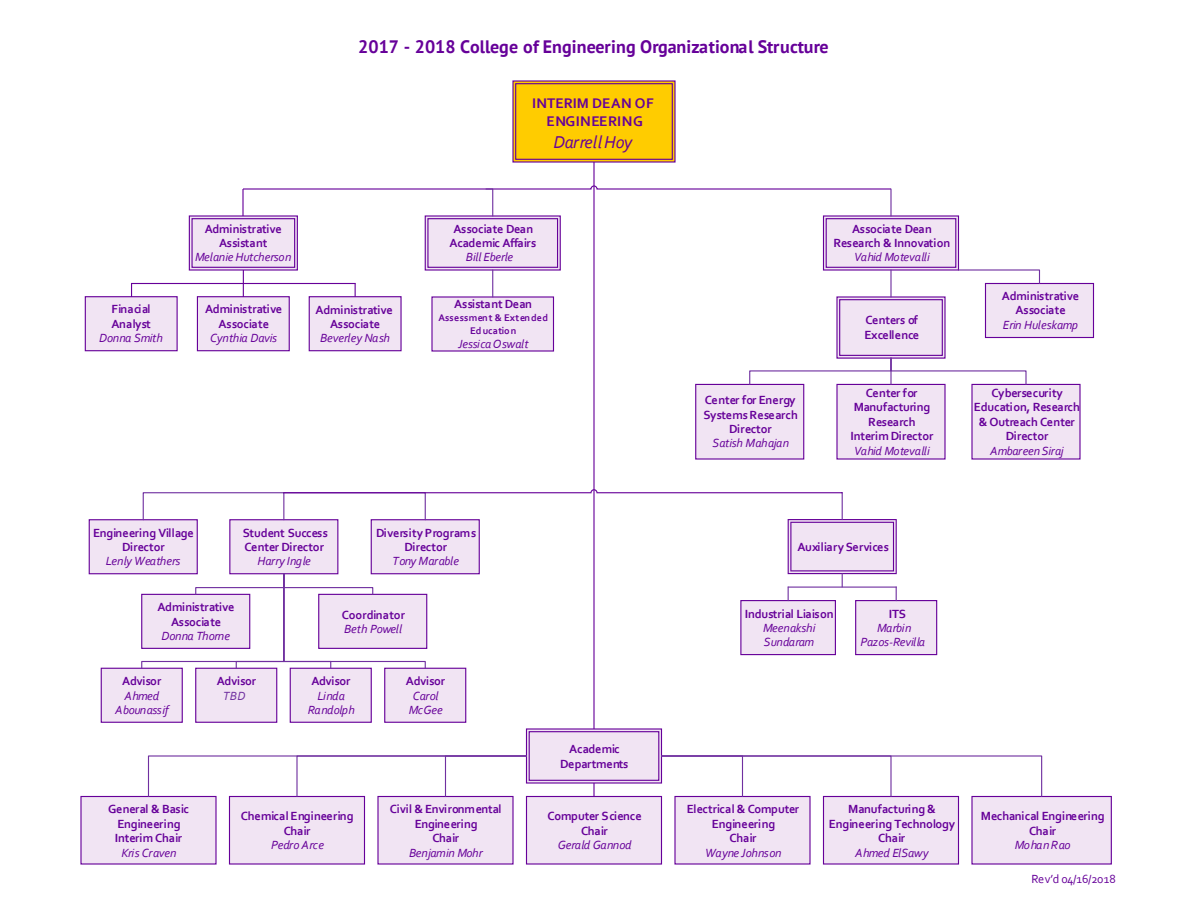
<style>
.page{position:relative;width:1188px;height:918px;background:#fff}
.page>*{position:absolute;margin:0;border:0;box-sizing:border-box;transform-origin:0 0}
.t1{font:700 18px "PT Sans";color:#609}
.t2{font:italic 18px "Corbel";letter-spacing:-.015em;color:#609}
.t3{font:700 14.7px/18px "Corbel";letter-spacing:.01em;color:#609;text-align:center}
.t4{font:700 12.45px "Corbel";letter-spacing:-.01em;color:#609}
.t5{font:italic 12.45px "Corbel";letter-spacing:-.015em;color:#609}
.t6{font:italic 12.45px "Corbel";letter-spacing:-.035em;color:#609}
.t7{font:700 12.45px "Corbel";letter-spacing:.01em;color:#609}
.t8{font:italic 12.45px "Corbel";letter-spacing:-.04em;color:#609}
.t9{font:italic 12.45px "Corbel";letter-spacing:.01em;color:#609}
.t10{font:italic 12.45px "Corbel";letter-spacing:.035em;color:#609}
.t11{font:italic 12.45px "Corbel";letter-spacing:-.045em;color:#609}
.t12{font:italic 12.45px "Corbel";color:#7030a0}
.t13{font:700 12.3px/14.4px "Corbel";letter-spacing:-.01em;color:#609;text-align:center}
.t14{font:italic 12.3px "Corbel";letter-spacing:-.015em;color:#609}
.t15{font:12.3px "Corbel";letter-spacing:.005em;color:#609}
.t16{font:italic 12.3px "Corbel";letter-spacing:-.035em;color:#609}
.t17{font:700 10.2px/12.6px "Corbel";letter-spacing:.02em;color:#609;text-align:center}
</style>
<div class="page">
<svg style="left:512px;top:80px;width:164px;height:83px;background:#f2bc10"></svg>
<div style="left:836px;top:384px;width:110px;height:76px;background:#f1e4f3"></div>
<div style="left:695px;top:384px;width:109px;height:76px;background:#f1e4f3;border:1px solid #609"></div>
<div style="left:526px;top:796px;width:136px;height:69px;background:#f1e4f3;border:1px solid #609"></div>
<div style="left:674px;top:796px;width:137px;height:69px;background:#f1e4f3"></div>
<div style="left:229px;top:796px;width:136px;height:69px;background:#f1e4f3;border:1px solid #609"></div>
<div style="left:823px;top:796px;width:136px;height:69px;background:#f1e4f3;border:1px solid #609"></div>
<div style="left:377px;top:796px;width:137px;height:69px;background:#f1e4f3"></div>
<div style="left:971px;top:796px;width:141px;height:69px;background:#f1e4f3;border:1px solid #609"></div>
<div style="left:80px;top:796px;width:137px;height:69px;background:#f1e4f3"></div>
<hr style="left:593px;top:162px;width:2px;height:567px;background:#609">
<div style="left:195px;top:668px;width:82px;height:55px;background:#f1e4f3;border:1px solid #609"></div>
<div style="left:855px;top:600px;width:82px;height:55px;background:#f1e4f3;border:1px solid #609"></div>
<div style="left:101px;top:668px;width:82px;height:55px;background:#f1e4f3;border:1px solid #609"></div>
<div style="left:290px;top:668px;width:82px;height:55px;background:#f1e4f3;border:1px solid #609"></div>
<div style="left:971px;top:384px;width:110px;height:76px;background:#f1e4f3"></div>
<div style="left:384px;top:668px;width:82px;height:55px;background:#f1e4f3;border:1px solid #609"></div>
<div style="left:985px;top:283px;width:109px;height:55px;background:#f1e4f3;border:1px solid #609"></div>
<div style="left:89px;top:519px;width:109px;height:55px;background:#f1e4f3;border:1px solid #609"></div>
<svg style="left:147px;top:728px;width:896px;height:70px"></svg>
<div style="left:85px;top:296px;width:93px;height:55px;background:#f1e4f3;border:1px solid #609"></div>
<svg style="left:131px;top:185px;width:910px;height:201px"></svg>
<svg style="left:141px;top:489px;width:756px;height:180px"></svg>
<h1 class="t1" style="left:358px;top:35px;width:472px">2017 - 2018 College of Engineering Organizational Structure</h1>
<p class="t3" style="left:532px;top:94px;width:123px">INTERIM DEAN OF<br>ENGINEERING</p>
<h1 class="t2" style="left:554px;top:131px;width:80px">Darrell Hoy</h1>
<p class="t13" style="left:111px;top:301px;width:41px;line-height:14.9px;text-align:left">Finacial<br>Analyst</p>
<p class="t5" style="left:99px;top:330px;width:65px">Donna Smith</p>
<p class="t13" style="left:205px;top:221px;width:79px">Administrative</p>
<p class="t4" style="left:219px;top:235px;width:50px">Assistant</p>
<p class="t14" style="left:195px;top:250px;width:98px">Melanie Hutcherson</p>
<p class="t4" style="left:205px;top:301px;width:79px">Administrative</p>
<p class="t13" style="left:219px;top:316px;width:52px">Associate</p>
<p class="t5" style="left:210px;top:330px;width:68px">Cynthia Davis</p>
<p class="t4" style="left:316px;top:302px;width:79px">Administrative</p>
<p class="t13" style="left:330px;top:317px;width:52px">Associate</p>
<p class="t5" style="left:320px;top:331px;width:71px">Beverley Nash</p>
<p class="t13" style="left:453px;top:221px;width:82px">Associate Dean</p>
<p class="t4" style="left:449px;top:235px;width:88px">Academic Affairs</p>
<p class="t14" style="left:466px;top:250px;width:49px">Bill Eberle</p>
<p class="t4" style="left:454px;top:296px;width:79px">Assistant Dean</p>
<p class="t17" style="left:438px;top:311px;width:111px">Assessment &amp; Extended<br>Education</p>
<p class="t14" style="left:458px;top:336px;width:72px">JessicaOswalt</p>
<p class="t13" style="left:93px;top:525px;width:102px">Engineering Village<br>Director</p>
<p class="t5" style="left:106px;top:554px;width:76px">Lenly Weathers</p>
<p class="t13" style="left:243px;top:525px;width:87px">Student Success</p>
<p class="t4" style="left:244px;top:539px;width:81px">Center Director</p>
<p class="t14" style="left:258px;top:554px;width:55px">Harry Ingle</p>
<p class="t4" style="left:157px;top:599px;width:79px">Administrative</p>
<p class="t13" style="left:171px;top:614px;width:52px">Associate</p>
<p class="t8" style="left:162px;top:628px;width:70px">Donna Thorne</p>
<p class="t13" style="left:376px;top:525px;width:102px">DiversityPrograms</p>
<p class="t4" style="left:404px;top:539px;width:44px">Director</p>
<p class="t14" style="left:393px;top:554px;width:68px">Tony Marable</p>
<p class="t13" style="left:342px;top:607px;width:65px">Coordinator</p>
<p class="t5" style="left:344px;top:621px;width:60px">Beth Powell</p>
<p class="t13" style="left:122px;top:674px;width:41px">Advisor</p>
<p class="t5" style="left:125px;top:688px;width:36px">Ahmed</p>
<p class="t14" style="left:115px;top:702px;width:55px">Abounassif</p>
<p class="t13" style="left:217px;top:674px;width:41px">Advisor</p>
<p class="t12" style="left:223px;top:688px;width:24px">TBD</p>
<p class="t13" style="left:311px;top:674px;width:41px">Advisor</p>
<p class="t5" style="left:318px;top:688px;width:29px">Linda</p>
<p class="t16" style="left:308px;top:702px;width:49px">Randolph</p>
<p class="t13" style="left:108px;top:802px;width:82px">General &amp; Basic</p>
<p class="t4" style="left:117px;top:816px;width:65px">Engineering</p>
<p class="t13" style="left:115px;top:831px;width:69px">Interim Chair</p>
<p class="t5" style="left:121px;top:845px;width:57px">Kris Craven</p>
<p class="t4" style="left:241px;top:809px;width:114px">ChemicalEngineering</p>
<p class="t13" style="left:284px;top:823px;width:28px">Chair</p>
<p class="t9" style="left:271px;top:837px;width:54px">PedroArce</p>
<p class="t13" style="left:406px;top:674px;width:41px">Advisor</p>
<p class="t5" style="left:413px;top:688px;width:27px">Carol</p>
<p class="t14" style="left:409px;top:702px;width:35px">McGee</p>
<p class="t13" style="left:390px;top:802px;width:113px">Civil &amp; Environmental</p>
<p class="t4" style="left:415px;top:816px;width:65px">Engineering</p>
<p class="t13" style="left:432px;top:831px;width:28px">Chair</p>
<p class="t6" style="left:409px;top:845px;width:75px">Benjamin Mohr</p>
<p class="t13" style="left:569px;top:742px;width:52px">Academic</p>
<p class="t4" style="left:560px;top:756px;width:70px">Departments</p>
<p class="t4" style="left:548px;top:809px;width:96px">Computer Science</p>
<p class="t13" style="left:581px;top:823px;width:28px">Chair</p>
<p class="t6" style="left:558px;top:837px;width:75px">Gerald Gannod</p>
<p class="t4" style="left:705px;top:392px;width:92px">Center for Energy</p>
<p class="t13" style="left:703px;top:407px;width:96px">SystemsResearch<br>Director</p>
<p class="t14" style="left:713px;top:436px;width:78px">Satish Mahajan</p>
<p class="t13" style="left:852px;top:221px;width:82px">Associate Dean</p>
<p class="t4" style="left:833px;top:235px;width:119px">Research &amp; Innovation</p>
<p class="t14" style="left:854px;top:250px;width:77px">Vahid Motevalli</p>
<p class="t13" style="left:865px;top:313px;width:54px">Centers of</p>
<p class="t4" style="left:864px;top:327px;width:56px">Excellence</p>
<p class="t13" style="left:866px;top:385px;width:53px">Center for</p>
<p class="t4" style="left:854px;top:400px;width:78px">Manufacturing</p>
<p class="t13" style="left:868px;top:414px;width:49px">Research</p>
<p class="t4" style="left:850px;top:428px;width:85px">Interim Director</p>
<p class="t14" style="left:854px;top:443px;width:77px">Vahid Motevalli</p>
<p class="t13" style="left:1002px;top:288px;width:79px">Administrative</p>
<p class="t4" style="left:1016px;top:303px;width:52px">Associate</p>
<p class="t14" style="left:1003px;top:317px;width:77px">Erin Huleskamp</p>
<p class="t13" style="left:991px;top:385px;width:73px">Cybersecurity</p>
<p class="t4" style="left:974px;top:400px;width:108px">Education, Research</p>
<p class="t13" style="left:979px;top:414px;width:98px">&amp; Outreach Center</p>
<p class="t4" style="left:1006px;top:428px;width:44px">Director</p>
<p class="t14" style="left:990px;top:443px;width:75px">AmbareenSiraj</p>
<p class="t7" style="left:797px;top:539px;width:93px">AuxiliaryServices</p>
<p class="t4" style="left:745px;top:606px;width:90px">Industrial Liaison</p>
<p class="t14" style="left:763px;top:620px;width:54px">Meenakshi</p>
<p class="t11" style="left:764px;top:635px;width:52px">Sundaram</p>
<p class="t4" style="left:889px;top:606px;width:19px">ITS</p>
<p class="t14" style="left:877px;top:620px;width:36px">Marbin</p>
<p class="t5" style="left:860px;top:634px;width:66px">Pazos-Revilla</p>
<p class="t13" style="left:687px;top:802px;width:114px">Electrical &amp; Computer</p>
<p class="t4" style="left:712px;top:816px;width:65px">Engineering</p>
<p class="t13" style="left:730px;top:831px;width:28px">Chair</p>
<p class="t5" style="left:705px;top:845px;width:78px">Wayne Johnson</p>
<p class="t13" style="left:848px;top:802px;width:89px">Manufacturing &amp;</p>
<p class="t4" style="left:829px;top:816px;width:128px">Engineering Technology</p>
<p class="t13" style="left:878px;top:831px;width:28px">Chair</p>
<p class="t5" style="left:855px;top:845px;width:75px">Ahmed ElSawy</p>
<p class="t4" style="left:981px;top:809px;width:125px">Mechanical Engineering</p>
<p class="t13" style="left:1029px;top:823px;width:28px">Chair</p>
<p class="t10" style="left:1015px;top:837px;width:57px">MohanRao</p>
<p class="t15" style="left:1032px;top:871px;width:86px">Rev’d 04/16/2018</p>
</div>
